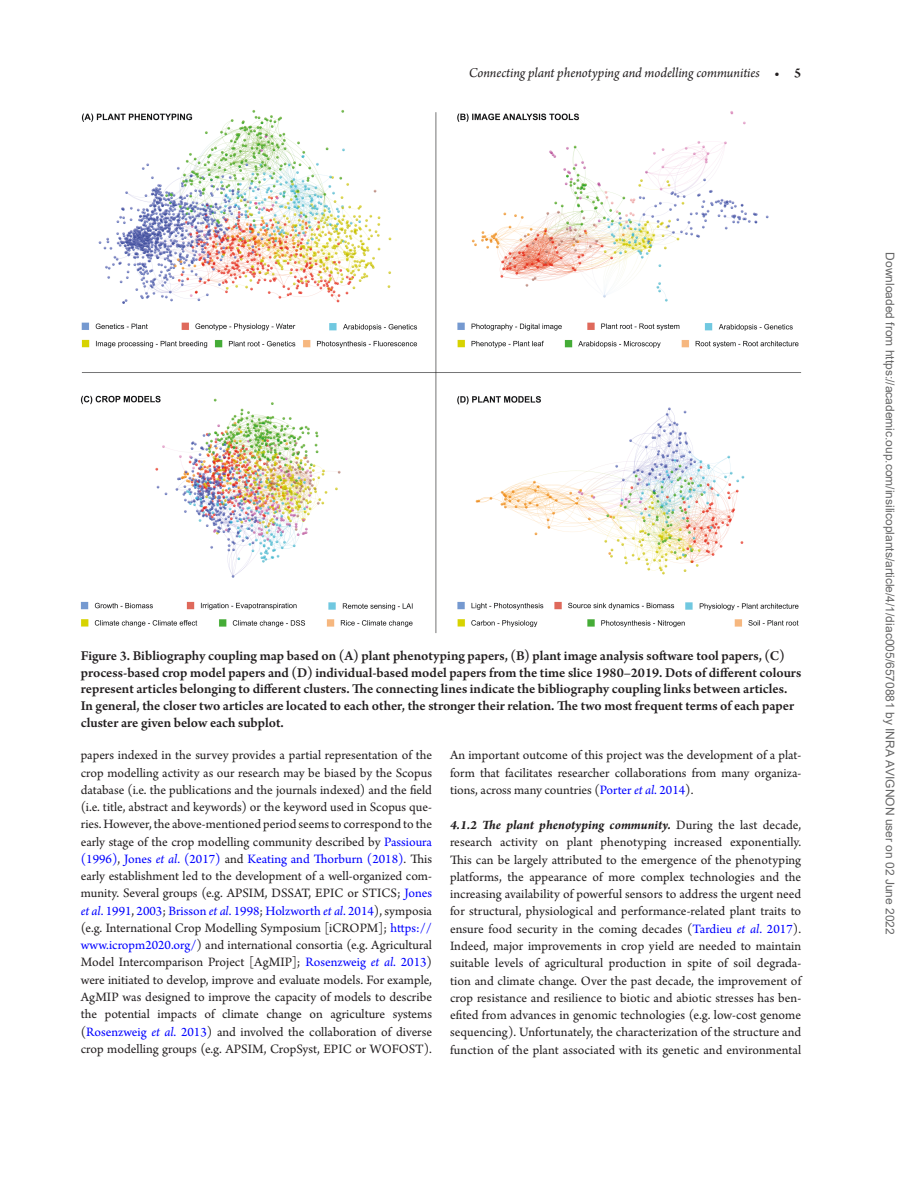
<style>
.page{position:relative;width:919px;height:1187px;background:#fff}
.page>*{position:absolute;margin:0;border:0;box-sizing:border-box;transform-origin:0 0}
.FigCapt{font:600 14.25px/16.5px "Arno Pro";letter-spacing:-.005em;color:#231f20}
.t1{font:italic 14.25px "Arno Pro";letter-spacing:-.005em;color:#231f20}
.HeadC_HeadB{font:13.5px/17.2px "Arno Pro";color:#231f20;text-align:justify}
.HeadC{font:13.5px/17.2px "Arno Pro";letter-spacing:.005em;color:#231f20;text-align:justify}
.t2{font:12px "Arial";color:#666}
.s1{font-weight:600;font-style:normal}
.s2{color:#00f}
.s3{font-style:italic;color:#00f}
.s4{font-weight:700;font-style:italic}
</style>
<div class="page">
<img style="left:81px;top:110px;width:720px;height:523px">
<p class="t1" style="left:468px;top:64px;width:334px">Connecting plant phenotyping and modelling communities <span class="s1">• 5</span></p>
<p class="FigCapt" style="left:81px;top:648px;width:722px">Figure 3. Bibliography coupling map based on (A) plant phenotyping papers, (B) plant image analysis software tool papers, (C) process-based crop model papers and (D) individual-based model papers from the time slice 1980–2019. Dots of different colours represent articles belonging to different clusters. The connecting lines indicate the bibliography coupling links between articles.<br>In general, the closer two articles are located to each other, the stronger their relation. The two most frequent terms of each paper cluster are given below each subplot.</p>
<h4 class="HeadC_HeadB" style="left:81px;top:747px;width:353px">papers indexed in the survey provides a partial representation of the crop modelling activity as our research may be biased by the Scopus database (i.e. the publications and the journals indexed) and the field (i.e. title, abstract and keywords) or the keyword used in Scopus que&shy;ries. However, the above-mentioned period seems to correspond to the early stage of the crop modelling community described by <span class="s2">Passioura (1996)</span>, <span class="s2">Jones</span> <span class="s3">et al</span><span class="s2">. (2017)</span> and <span class="s2">Keating and Thorburn (2018)</span>. This early establishment led to the development of a well-organized com&shy;munity. Several groups (e.g. APSIM, DSSAT, EPIC or STICS; <span class="s2">Jones </span><span class="s3">et al</span><span class="s2">. 1991</span>, <span class="s2">2003</span>; <span class="s2">Brisson</span> <span class="s3">et al</span><span class="s2">. 1998</span>; <span class="s2">Holzworth</span> <span class="s3">et al</span><span class="s2">. 2014</span>), symposia (e.g. International Crop Modelling Symposium [iCROPM]; <span class="s2">https:// www.icropm2020.org/</span>) and international consortia (e.g. Agricultural Model Intercomparison Project [AgMIP]; <span class="s2">Rosenzweig</span> <span class="s3">et al</span><span class="s2">. 2013</span>) were initiated to develop, improve and evaluate models. For example, AgMIP was designed to improve the capacity of models to describe the potential impacts of climate change on agriculture systems (<span class="s2">Rosenzweig</span> <span class="s3">et al</span><span class="s2">. 2013</span>) and involved the collaboration of diverse crop modelling groups (e.g. APSIM, CropSyst, EPIC or WOFOST).</h4>
<h4 class="HeadC_HeadB" style="left:450px;top:747px;width:352px">An important outcome of this project was the development of a plat&shy;form that facilitates researcher collaborations from many organiza&shy;tions, across many countries (<span class="s2">Porter</span> <span class="s3">et al</span><span class="s2">. 2014</span>).</h4>
<h4 class="HeadC" style="left:450px;top:817px;width:353px"><span class="s4">4.1.2 The plant phenotyping community.</span> During the last decade, research activity on plant phenotyping increased exponentially.<br>This can be largely attributed to the emergence of the phenotyping platforms, the appearance of more complex technologies and the increasing availability of powerful sensors to address the urgent need for structural, physiological and performance-related plant traits to ensure food security in the coming decades (<span class="s2">Tardieu</span> <span class="s3">et al</span><span class="s2">. 2017</span>).<br>Indeed, major improvements in crop yield are needed to maintain suitable levels of agricultural production in spite of soil degrada&shy;tion and climate change. Over the past decade, the improvement of crop resistance and resilience to biotic and abiotic stresses has ben&shy;efited from advances in genomic technologies (e.g. low-cost genome sequencing). Unfortunately, the characterization of the structure and function of the plant associated with its genetic and environmental</h4>
<p class="t2" style="left:894px;top:252px;width:683px;rotate:90deg">Downloaded from https://academic.oup.com/insilicoplants/article/4/1/diac005/6570881 by INRA AVIGNON user on 02 June 2022</p>
</div>
